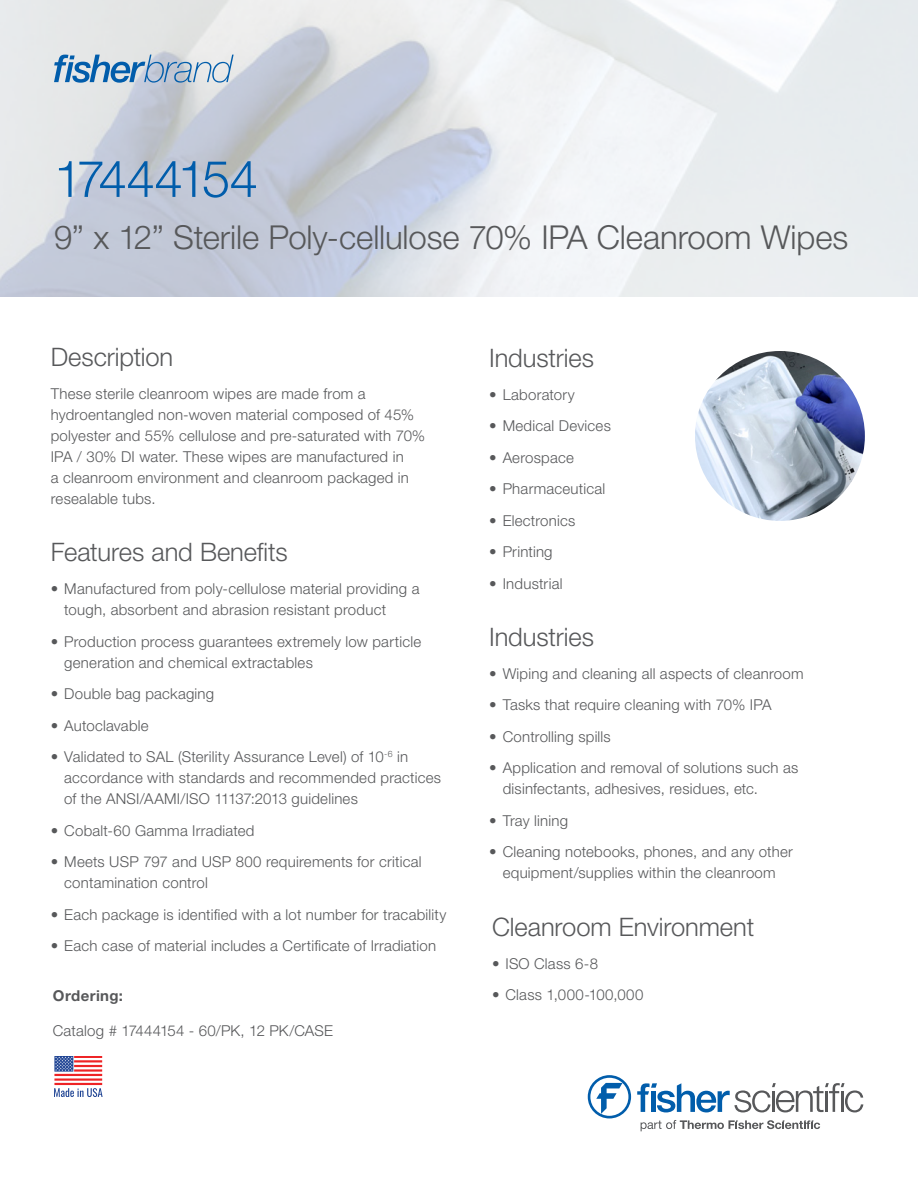
<style>
.page{position:relative;width:918px;height:1188px;background:#fff}
.page>*{position:absolute;margin:0;border:0;box-sizing:border-box;transform-origin:0 0}
.Headline{font:300 51px "Helvetica Neue LT Std";letter-spacing:-.085em;color:#015dab}
.Subhead_Main{font:300 33px "Helvetica Neue LT Std";letter-spacing:-.005em;color:#57585a}
.Subject_Header{font:300 25.5px "Helvetica Neue LT Std";letter-spacing:-.005em;color:#57585a}
.Body_Copy{font:300 15px/21px "Helvetica Neue LT Std";letter-spacing:.015em;color:#57585a}
.Body_Copy-2{font:700 15px "Helvetica Neue LT Std";letter-spacing:.025em;color:#57585a}
</style>
<div class="page">
<img style="left:695px;top:351px;width:170px;height:170px;border-radius:85px">
<svg style="left:54px;top:55px;width:180px;height:28px;background:#9cb8d1"></svg>
<svg style="left:588px;top:1075px;width:43px;height:43px"></svg>
<svg style="left:641px;top:1120px;width:179px;height:11px"></svg>
<svg style="left:637px;top:1083px;width:226px;height:29px"></svg>
<svg style="left:54px;top:1056px;width:49px;height:41px"></svg>
<p class="Headline" style="left:54px;top:148px;width:206px">17444154</p>
<p class="Subhead_Main" style="left:54px;top:218px;width:796px">9” x 12” Sterile Poly-cellulose 70% IPA Cleanroom Wipes</p>
<p class="Subject_Header" style="left:51px;top:342px;width:124px">Description</p>
<p class="Body_Copy" style="left:51px;top:383px;width:376px">These sterile cleanroom wipes are made from a hydroentangled non-woven material composed of 45% polyester and 55% cellulose and pre-saturated with 70% IPA / 30% DI water. These wipes are manufactured in<br>a cleanroom environment and cleanroom packaged in resealable tubs.</p>
<p class="Subject_Header" style="left:51px;top:537px;width:238px">Features and Benefits</p>
<p class="Body_Copy" style="left:64px;top:578px;width:357px;text-indent:-14px">• Manufactured from poly-cellulose material providing a tough, absorbent and abrasion resistant product</p>
<p class="Body_Copy" style="left:64px;top:631px;width:358px;text-indent:-14px">• Production process guarantees extremely low particle generation and chemical extractables</p>
<p class="Body_Copy" style="left:51px;top:683px;width:165px">• Double bag packaging</p>
<p class="Body_Copy" style="left:51px;top:715px;width:99px">• Autoclavable</p>
<p class="Body_Copy" style="left:64px;top:746px;width:378px;text-indent:-14px">• Validated to SAL (Sterility Assurance Level) of 10<sup>-6</sup> in accordance with standards and recommended practices of the ANSI/AAMI/ISO 11137:2013 guidelines</p>
<p class="Body_Copy" style="left:51px;top:820px;width:205px">• Cobalt-60 Gamma Irradiated</p>
<p class="Body_Copy" style="left:64px;top:851px;width:359px;text-indent:-14px">• Meets USP 797 and USP 800 requirements for critical contamination control</p>
<p class="Body_Copy" style="left:51px;top:904px;width:397px">• Each package is identified with a lot number for tracability</p>
<p class="Body_Copy" style="left:51px;top:935px;width:387px">• Each case of material includes a Certificate of Irradiation</p>
<p class="Body_Copy-2" style="left:53px;top:987px;width:72px">Ordering:</p>
<p class="Body_Copy" style="left:53px;top:1020px;width:282px">Catalog # 17444154 - 60/PK, 12 PK/CASE</p>
<p class="Subject_Header" style="left:489px;top:342px;width:106px">Industries</p>
<p class="Body_Copy" style="left:489px;top:384px;width:87px">• Laboratory</p>
<p class="Body_Copy" style="left:489px;top:415px;width:123px">• Medical Devices</p>
<p class="Body_Copy" style="left:489px;top:447px;width:86px">• Aerospace</p>
<p class="Body_Copy" style="left:489px;top:478px;width:118px">• Pharmaceutical</p>
<p class="Body_Copy" style="left:489px;top:510px;width:88px">• Electronics</p>
<p class="Body_Copy" style="left:489px;top:541px;width:65px">• Printing</p>
<p class="Body_Copy" style="left:489px;top:573px;width:75px">• Industrial</p>
<p class="Subject_Header" style="left:489px;top:621px;width:106px">Industries</p>
<p class="Body_Copy" style="left:489px;top:663px;width:316px">• Wiping and cleaning all aspects of cleanroom</p>
<p class="Body_Copy" style="left:489px;top:694px;width:284px">• Tasks that require cleaning with 70% IPA</p>
<p class="Body_Copy" style="left:489px;top:726px;width:123px">• Controlling spills</p>
<p class="Body_Copy" style="left:503px;top:757px;width:297px;text-indent:-14px">• Application and removal of solutions such as disinfectants, adhesives, residues, etc.</p>
<p class="Body_Copy" style="left:489px;top:810px;width:80px">• Tray lining</p>
<p class="Body_Copy" style="left:489px;top:841px;width:305px;text-align:center">• Cleaning notebooks, phones, and any other equipment/supplies within the cleanroom</p>
<p class="Subject_Header" style="left:492px;top:911px;width:264px">Cleanroom Environment</p>
<p class="Body_Copy" style="left:492px;top:952px;width:108px">• ISO Class 6-8</p>
<p class="Body_Copy" style="left:492px;top:984px;width:153px">• Class 1,000-100,000</p>
</div>
